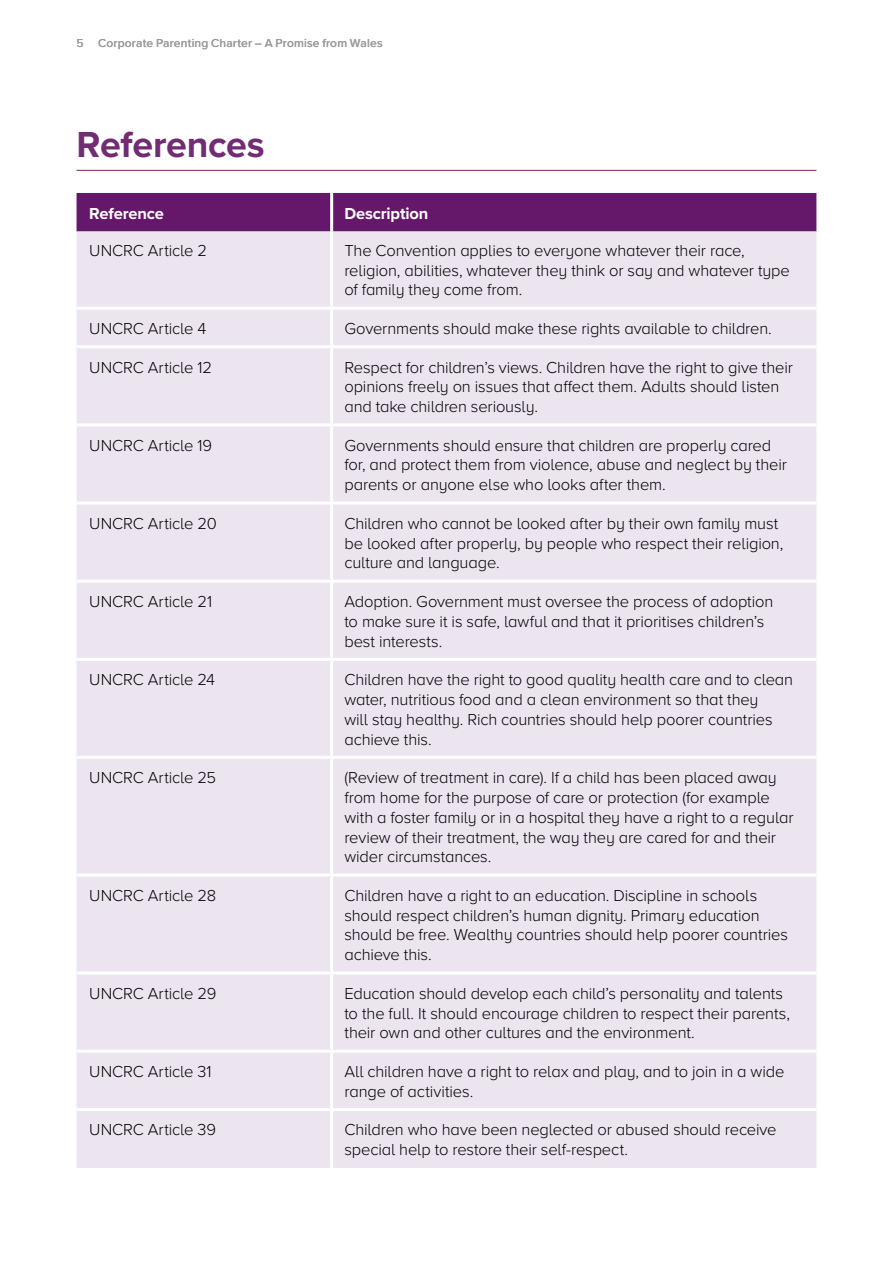
<style>
.page{position:relative;width:893px;height:1263px;background:#fff}
.page>*{position:absolute;margin:0;border:0;box-sizing:border-box;transform-origin:0 0}
.H1_Heading{font:700 37.5px "Proxima Nova";letter-spacing:-.005em;color:#712c74}
.Body{font:300 16.5px/19.8px "Proxima Nova";letter-spacing:-.01em;color:#000}
.Body-2{font:700 16.5px "Proxima Nova";letter-spacing:-.01em;color:#fff}
.t1{font:500 12px "Proxima Nova";letter-spacing:.015em;color:#9d9d9c}
</style>
<div class="page">
<hr style="left:77px;top:170px;width:739px;height:1px;background:#712c74">
<div style="left:77px;top:193px;width:739px;height:38px;background:#65186a"></div>
<div style="left:77px;top:231px;width:739px;height:937px;background:#ece5f0"></div>
<hr style="left:330px;top:193px;width:3px;height:38px;background:#fff">
<hr style="left:330px;top:231px;width:3px;height:76px;background:#fff">
<hr style="left:77px;top:307px;width:255px;height:3px;background:#fff">
<hr style="left:332px;top:307px;width:484px;height:3px;background:#fff">
<hr style="left:330px;top:310px;width:3px;height:35px;background:#fff">
<hr style="left:77px;top:345px;width:255px;height:3px;background:#fff">
<hr style="left:332px;top:345px;width:484px;height:3px;background:#fff">
<hr style="left:330px;top:348px;width:3px;height:75px;background:#fff">
<hr style="left:77px;top:423px;width:255px;height:3px;background:#fff">
<hr style="left:332px;top:423px;width:484px;height:3px;background:#fff">
<hr style="left:330px;top:426px;width:3px;height:75px;background:#fff">
<hr style="left:77px;top:501px;width:255px;height:3px;background:#fff">
<hr style="left:332px;top:501px;width:484px;height:3px;background:#fff">
<hr style="left:330px;top:504px;width:3px;height:76px;background:#fff">
<hr style="left:77px;top:580px;width:255px;height:3px;background:#fff">
<hr style="left:332px;top:580px;width:484px;height:3px;background:#fff">
<hr style="left:330px;top:583px;width:3px;height:75px;background:#fff">
<hr style="left:77px;top:658px;width:255px;height:3px;background:#fff">
<hr style="left:332px;top:658px;width:484px;height:3px;background:#fff">
<hr style="left:330px;top:661px;width:3px;height:95px;background:#fff">
<hr style="left:77px;top:756px;width:255px;height:3px;background:#fff">
<hr style="left:332px;top:756px;width:484px;height:3px;background:#fff">
<hr style="left:330px;top:759px;width:3px;height:114px;background:#fff">
<hr style="left:77px;top:873px;width:255px;height:3px;background:#fff">
<hr style="left:332px;top:873px;width:484px;height:3px;background:#fff">
<hr style="left:330px;top:876px;width:3px;height:95px;background:#fff">
<hr style="left:77px;top:971px;width:255px;height:3px;background:#fff">
<hr style="left:332px;top:971px;width:484px;height:3px;background:#fff">
<hr style="left:330px;top:974px;width:3px;height:76px;background:#fff">
<hr style="left:77px;top:1050px;width:255px;height:3px;background:#fff">
<hr style="left:332px;top:1050px;width:484px;height:3px;background:#fff">
<hr style="left:330px;top:1053px;width:3px;height:55px;background:#fff">
<hr style="left:77px;top:1108px;width:255px;height:3px;background:#fff">
<hr style="left:332px;top:1108px;width:484px;height:3px;background:#fff">
<hr style="left:330px;top:1111px;width:3px;height:57px;background:#fff">
<p class="t1" style="left:77px;top:34px;width:308px">5 Corporate Parenting Charter – A Promise from Wales</p>
<h1 class="H1_Heading" style="left:77px;top:117px;width:190px">References</h1>
<p class="Body-2" style="left:89px;top:201px;width:76px">Reference</p>
<p class="Body-2" style="left:344px;top:201px;width:86px">Description</p>
<p class="Body" style="left:89px;top:239px;width:119px">UNCRC Article 2</p>
<p class="Body" style="left:344px;top:239px;width:447px">The Convention applies to everyone whatever their race, religion, abilities, whatever they think or say and whatever type of family they come from.</p>
<p class="Body" style="left:89px;top:318px;width:119px">UNCRC Article 4</p>
<p class="Body" style="left:344px;top:318px;width:429px">Governments should make these rights available to children.</p>
<p class="Body" style="left:89px;top:356px;width:124px">UNCRC Article 12</p>
<p class="Body" style="left:344px;top:356px;width:450px">Respect for children’s views. Children have the right to give their opinions freely on issues that affect them. Adults should listen and take children seriously.</p>
<p class="Body" style="left:89px;top:434px;width:124px">UNCRC Article 19</p>
<p class="Body" style="left:344px;top:434px;width:444px">Governments should ensure that children are properly cared for, and protect them from violence, abuse and neglect by their parents or anyone else who looks after them.</p>
<p class="Body" style="left:89px;top:512px;width:129px">UNCRC Article 20</p>
<p class="Body" style="left:344px;top:512px;width:440px">Children who cannot be looked after by their own family must be looked after properly, by people who respect their religion, culture and language.</p>
<p class="Body" style="left:89px;top:591px;width:124px">UNCRC Article 21</p>
<p class="Body" style="left:344px;top:591px;width:430px">Adoption. Government must oversee the process of adoption to make sure it is safe, lawful and that it prioritises children’s best interests.</p>
<p class="Body" style="left:89px;top:669px;width:127px">UNCRC Article 24</p>
<p class="Body" style="left:344px;top:669px;width:450px">Children have the right to good quality health care and to clean water, nutritious food and a clean environment so that they<br>will stay healthy. Rich countries should help poorer countries achieve this.</p>
<p class="Body" style="left:89px;top:767px;width:128px">UNCRC Article 25</p>
<p class="Body" style="left:344px;top:767px;width:451px">(Review of treatment in care). If a child has been placed away from home for the purpose of care or protection (for example with a foster family or in a hospital they have a right to a regular review of their treatment, the way they are cared for and their wider circumstances.</p>
<p class="Body" style="left:89px;top:884px;width:128px">UNCRC Article 28</p>
<p class="Body" style="left:344px;top:884px;width:445px">Children have a right to an education. Discipline in schools should respect children’s human dignity. Primary education should be free. Wealthy countries should help poorer countries achieve this.</p>
<p class="Body" style="left:89px;top:982px;width:129px">UNCRC Article 29</p>
<p class="Body" style="left:344px;top:982px;width:447px">Education should develop each child’s personality and talents to the full. It should encourage children to respect their parents, their own and other cultures and the environment.</p>
<p class="Body" style="left:89px;top:1061px;width:124px">UNCRC Article 31</p>
<p class="Body" style="left:344px;top:1061px;width:441px">All children have a right to relax and play, and to join in a wide range of activities.</p>
<p class="Body" style="left:89px;top:1119px;width:128px">UNCRC Article 39</p>
<p class="Body" style="left:344px;top:1119px;width:434px">Children who have been neglected or abused should receive special help to restore their self-respect.</p>
</div>
